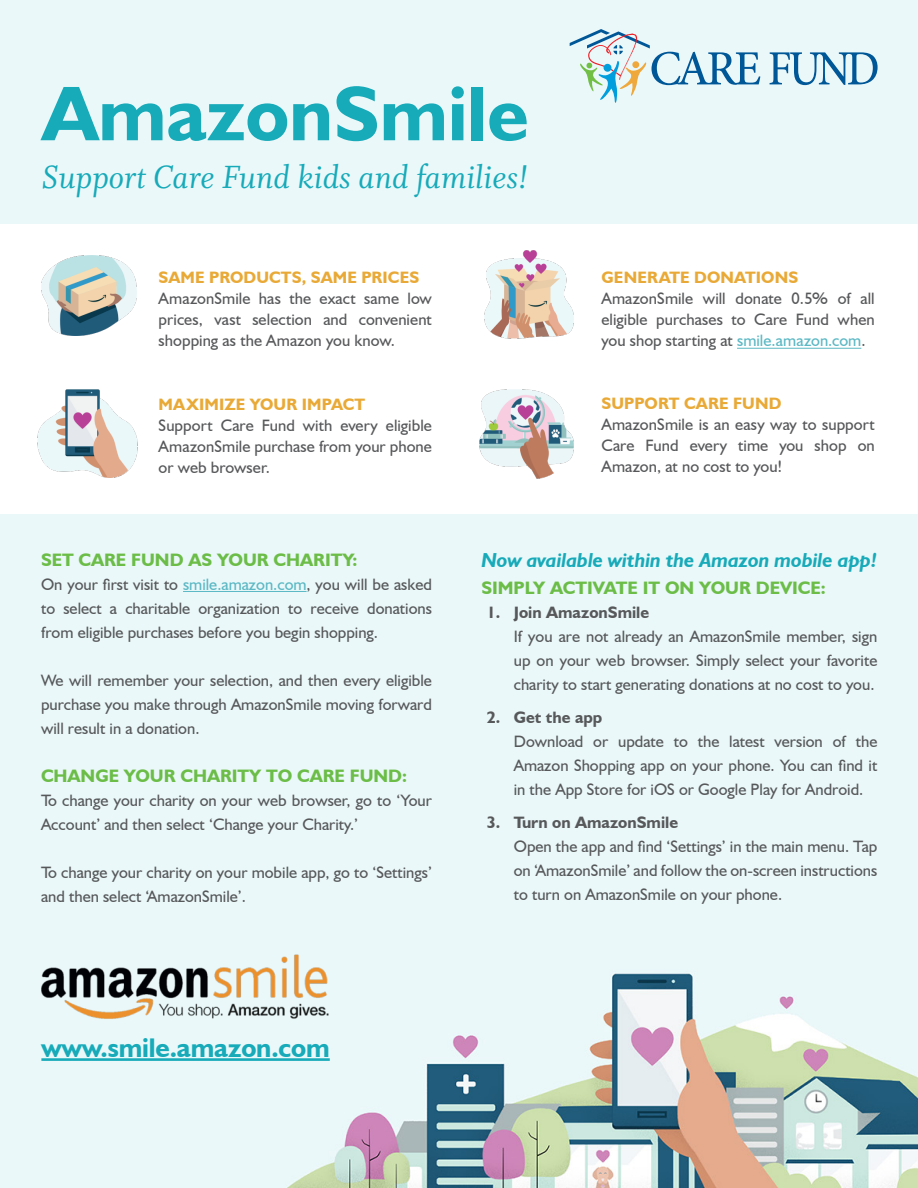
<style>
.page{position:relative;width:918px;height:1188px;background:#fff}
.page>*{position:absolute;margin:0;border:0;box-sizing:border-box;transform-origin:0 0}
.t1{font:700 78px "Humanist 521 BT";color:#17aab9}
.t2{font:italic 36px "Whitman";color:#17aab9}
.t3{font:700 27px "Humanist 521 BT";letter-spacing:-.005em;color:#17aab9}
.t4{font:italic 700 20.25px "Humanist 521 BT";color:#17aab9}
.t5{font:700 18px "Humanist 521 BT";color:#6bbd47}
.t6{font:16.5px/24px "Humanist 521 BT";color:#57585a;text-align:justify}
.t7{font:700 16.5px "Humanist 521 BT";letter-spacing:.01em;color:#e9a936}
.t8{font:700 16.5px "Humanist 521 BT";color:#57585a}
.s1{color:#5bb8c4}
</style>
<div class="page">
<div style="left:1px;top:0;width:917px;height:988px;background:#eaf8f9"></div>
<img style="left:0;top:953px;width:918px;height:235px">
<img style="left:41px;top:953px;width:288px;height:70px">
<hr style="left:41px;top:1058px;width:289px;height:3px;background:#17aab9">
<svg style="left:770px;top:52px;width:108px;height:33px"></svg>
<svg style="left:570px;top:29px;width:190px;height:74px"></svg>
<div style="left:0;top:224px;width:918px;height:290px;background:#fff"></div>
<hr style="left:183px;top:591px;width:124px;height:1px;background:#5bb8c4">
<img style="left:37px;top:390px;width:100px;height:87px">
<img style="left:42px;top:255px;width:95px;height:81px">
<hr style="left:737px;top:348px;width:124px;height:1px;background:#5bb8c4">
<img style="left:484px;top:250px;width:90px;height:88px">
<img style="left:479px;top:390px;width:94px;height:88px">
<p class="t1" style="left:42px;top:65px;width:488px">AmazonSmile</p>
<p class="t2" style="left:42px;top:157px;width:489px">Support Care Fund kids and families!</p>
<p class="t7" style="left:159px;top:268px;width:262px">SAME PRODUCTS, SAME PRICES</p>
<p class="t6" style="left:159px;top:288px;width:275px;line-height:21px">AmazonSmile has the exact same low prices, vast selection and convenient shopping as the Amazon you know.</p>
<p class="t7" style="left:159px;top:394px;width:208px">MAXIMIZE YOUR IMPACT</p>
<p class="t6" style="left:159px;top:415px;width:275px;line-height:21px">Support Care Fund with every eligible AmazonSmile purchase from your phone or web browser.</p>
<p class="t7" style="left:601px;top:268px;width:198px">GENERATE DONATIONS</p>
<p class="t6" style="left:601px;top:288px;width:275px;line-height:21px">AmazonSmile will donate 0.5% of all eligible purchases to Care Fund when you shop starting at <span class="s1">smile.amazon.com</span>.</p>
<p class="t7" style="left:601px;top:393px;width:182px">SUPPORT CARE FUND</p>
<p class="t6" style="left:601px;top:413px;width:275px;line-height:21px">AmazonSmile is an easy way to support Care Fund every time you shop on Amazon, at no cost to you!</p>
<p class="t5" style="left:41px;top:548px;width:318px">SET CARE FUND AS YOUR CHARITY:</p>
<p class="t6" style="left:41px;top:572px;width:392px">On your first visit to <span class="s1">smile.amazon.com</span>, you will be asked to select a charitable organization to receive donations from eligible purchases before you begin shopping.</p>
<p class="t6" style="left:41px;top:668px;width:392px">We will remember your selection, and then every eligible purchase you make through AmazonSmile moving forward will result in a donation.</p>
<p class="t5" style="left:41px;top:764px;width:368px">CHANGE YOUR CHARITY TO CARE FUND:</p>
<p class="t6" style="left:41px;top:788px;width:392px">To change your charity on your web browser, go to ‘Your<br>Account’ and then select ‘Change your Charity.’</p>
<p class="t6" style="left:41px;top:860px;width:392px">To change your charity on your mobile app, go to ‘Settings’ and then select ‘AmazonSmile’.</p>
<p class="t4" style="left:481px;top:548px;width:398px">Now available within the Amazon mobile app!</p>
<p class="t5" style="left:481px;top:577px;width:346px">SIMPLY ACTIVATE IT ON YOUR DEVICE:</p>
<p class="t8" style="left:487px;top:602px;width:164px">1. Join AmazonSmile</p>
<p class="t6" style="left:514px;top:624px;width:365px">If you are not already an AmazonSmile member, sign up on your web browser. Simply select your favorite charity to start generating donations at no cost to you.</p>
<p class="t8" style="left:487px;top:707px;width:117px">2. Get the app</p>
<p class="t6" style="left:514px;top:729px;width:365px">Download or update to the latest version of the Amazon Shopping app on your phone. You can find it in the App Store for iOS or Google Play for Android.</p>
<p class="t8" style="left:487px;top:812px;width:193px">3. Turn on AmazonSmile</p>
<p class="t6" style="left:514px;top:834px;width:365px">Open the app and find ‘Settings’ in the main menu. Tap on ‘AmazonSmile’ and follow the on-screen instructions to turn on AmazonSmile on your phone.</p>
<p class="t3" style="left:41px;top:1031px;width:290px">www.smile.amazon.com</p>
</div>
